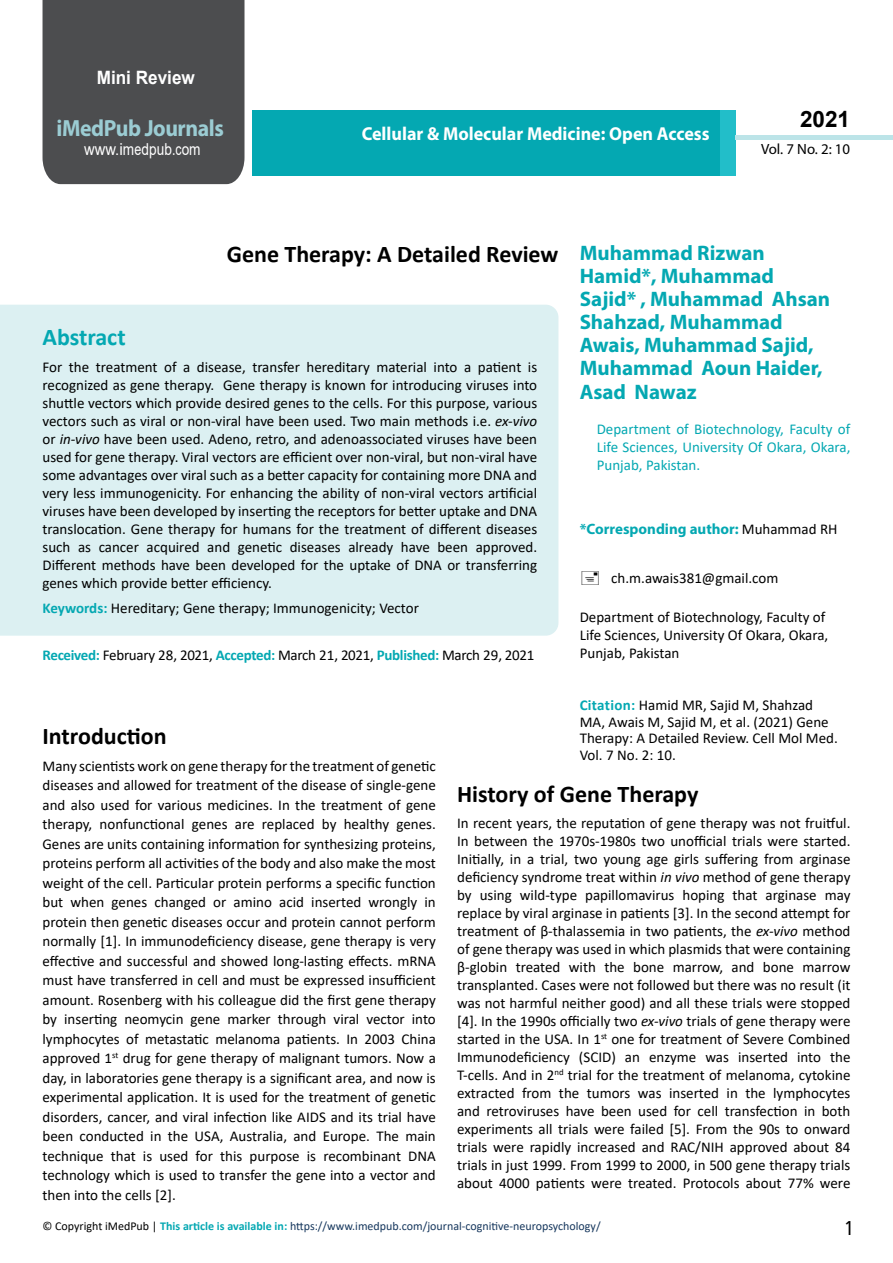
<style>
.page{position:relative;width:893px;height:1263px;background:#fff}
.page>*{position:absolute;margin:0;border:0;box-sizing:border-box;transform-origin:0 0}
.t1{font:25.5px "Tunga";color:#000}
.t2{font:700 24px "Calibri";color:#000}
.t3{font:700 24px "Calibri";color:#04a8b2}
.t4{font:700 23.4px "Myriad Pro";letter-spacing:-.02em;color:#9bccd3;scale:.93 1}
.t5{font:700 22.5px "Arial";color:#000}
.t6{font:700 21px/23.1px "Myriad Pro";color:#04a8b2}
.t7{font:700 18.75px "Myriad Pro";color:#fff;scale:.96 1}
.t8{font:700 18.45px "Arial";color:#fff;scale:.93 1}
.t9{font:16.5px "Arial";letter-spacing:.005em;color:#fff;scale:.89 1}
.t10{font:15px/18px "Calibri";color:#000;text-align:justify}
.t11{font:15px/18px "Calibri";color:#04a8b2;text-align:justify}
.t12{font:15px "Calibri";letter-spacing:-.02em;color:#000}
.t13{font:700 15px "Myriad Pro";color:#04a8b2}
.t14{font:14.85px "Myriad Pro";color:#000}
.t15{font:12px "Calibri";color:#16375d}
.s1{font-family:"Calibri"}
.s2{font-style:italic}
.s3{font-weight:700;color:#04a8b2}
.s4{font-family:"Calibri";font-weight:400;color:#000}
.s5{color:#000}
</style>
<div class="page">
<div style="left:252px;top:110px;width:469px;height:66px;background:#04a8b2"></div>
<div style="left:720px;top:110px;width:16px;height:66px;background:#22bec9"></div>
<div style="left:736px;top:135px;width:157px;height:5px;background:#bce4e8"></div>
<div style="left:43px;top:0;width:201px;height:184px;background:#4c4d4f"></div>
<div style="left:0;top:305px;width:558px;height:331px;background:#dcf0f2"></div>
<p class="t8" style="left:97px;top:64px;width:107px">Mini Review</p>
<h3 class="t4" style="left:57px;top:113px;width:181px">iMedPub Journals</h3>
<p class="t9" style="left:84px;top:138px;width:132px">www.imedpub<span class="s1">.</span>com</p>
<p class="t7" style="left:362px;top:121px;width:364px">Cellular &amp; Molecular Medicine: Open Access</p>
<h3 class="t5" style="left:800px;top:104px;width:52px">2021</h3>
<p class="t14" style="left:761px;top:140px;width:91px">Vol. 7 No. 2: 10</p>
<h3 class="t6" style="left:580px;top:241px;width:252px">Muhammad Rizwan<br>Hamid*, Muhammad<br>Sajid* , Muhammad Ahsan<br>Shahzad, Muhammad<br>Awais, Muhammad Sajid,<br>Muhammad Aoun Haider,<br>Asad Nawaz</h3>
<p class="t11" style="left:597px;top:419px;width:255px">Department of Biotechnology, Faculty of Life Sciences, University Of Okara, Okara, Punjab, Pakistan.</p>
<h2 class="t2" style="left:227px;top:237px;width:333px">Gene Therapy: A Detailed Review</h2>
<h2 class="t3" style="left:43px;top:320px;width:85px">Abstract</h2>
<p class="t10" style="left:43px;top:358px;width:496px">For the treatment of a disease, transfer hereditary material into a patient is recognized as gene therapy. Gene therapy is known for introducing viruses into shuttle vectors which provide desired genes to the cells. For this purpose, various vectors such as viral or non-viral have been used. Two main methods i.e. <span class="s2">ex-vivo </span>or <span class="s2">in-vivo</span> have been used. Adeno, retro, and adenoassociated viruses have been used for gene therapy. Viral vectors are efficient over non-viral, but non-viral have some advantages over viral such as a better capacity for containing more DNA and very less immunogenicity. For enhancing the ability of non-viral vectors artificial viruses have been developed by inserting the receptors for better uptake and DNA translocation. Gene therapy for humans for the treatment of different diseases such as cancer acquired and genetic diseases already have been approved.<br>Different methods have been developed for the uptake of DNA or transferring genes which provide better efficiency.</p>
<p class="t10" style="left:43px;top:599px;width:378px"><span class="s3">Keywords:</span> Hereditary; Gene therapy; Immunogenicity; Vector</p>
<p class="t12" style="left:43px;top:644px;width:493px"><span class="s3">Received:</span> February 28, 2021, <span class="s3">Accepted:</span> March 21, 2021, <span class="s3">Published:</span> March 29, 2021</p>
<p class="t13" style="left:580px;top:519px;width:259px">*Corresponding author: <span class="s4">Muhammad RH</span></p>
<p class="t10" style="left:611px;top:569px;width:169px">ch.m.awais381@gmail.com</p>
<p class="t10" style="left:580px;top:608px;width:250px;text-align:left">Department of Biotechnology, Faculty of<br>Life Sciences, University Of Okara, Okara,<br>Punjab, Pakistan</p>
<p class="t10" style="left:580px;top:697px;width:260px;line-height:16.5px;text-align:left"><span class="s3">Citation:</span> Hamid MR, Sajid M, Shahzad<br>MA, Awais M, Sajid M, et al. (2021) Gene<br>Therapy: A Detailed Review. Cell Mol Med.<br>Vol. 7 No. 2: 10.</p>
<h2 class="t2" style="left:43px;top:719px;width:126px">Introduction</h2>
<p class="t10" style="left:43px;top:756px;width:395px;line-height:19.5px">Many scientists work on gene therapy for the treatment of genetic diseases and allowed for treatment of the disease of single-gene and also used for various medicines. In the treatment of gene therapy, nonfunctional genes are replaced by healthy genes.<br>Genes are units containing information for synthesizing proteins, proteins perform all activities of the body and also make the most weight of the cell. Particular protein performs a specific function but when genes changed or amino acid inserted wrongly in protein then genetic diseases occur and protein cannot perform normally [1]. In immunodeficiency disease, gene therapy is very effective and successful and showed long-lasting effects. mRNA must have transferred in cell and must be expressed insufficient amount. Rosenberg with his colleague did the first gene therapy by inserting neomycin gene marker through viral vector into lymphocytes of metastatic melanoma patients. In 2003 China approved 1<sup>st</sup> drug for gene therapy of malignant tumors. Now a day, in laboratories gene therapy is a significant area, and now is experimental application. It is used for the treatment of genetic disorders, cancer, and viral infection like AIDS and its trial have been conducted in the USA, Australia, and Europe. The main technique that is used for this purpose is recombinant DNA technology which is used to transfer the gene into a vector and then into the cells [2].</p>
<h2 class="t2" style="left:457px;top:777px;width:243px">History of Gene Therapy</h2>
<p class="t10" style="left:457px;top:814px;width:395px">In recent years, the reputation of gene therapy was not fruitful.<br>In between the 1970s-1980s two unofficial trials were started.<br>Initially, in a trial, two young age girls suffering from arginase deficiency syndrome treat within <span class="s2">in vivo</span> method of gene therapy by using wild-type papillomavirus hoping that arginase may replace by viral arginase in patients [3]. In the second attempt for treatment of β-thalassemia in two patients, the <span class="s2">ex-vivo</span> method of gene therapy was used in which plasmids that were containing β-globin treated with the bone marrow, and bone marrow transplanted. Cases were not followed but there was no result (it was not harmful neither good) and all these trials were stopped [4]. In the 1990s officially two <span class="s2">ex-vivo</span> trials of gene therapy were started in the USA. In 1<sup>st</sup> one for treatment of Severe Combined Immunodeficiency (SCID) an enzyme was inserted into the T-cells. And in 2<sup>nd</sup> trial for the treatment of melanoma, cytokine extracted from the tumors was inserted in the lymphocytes and retroviruses have been used for cell transfection in both experiments all trials were failed [5]. From the 90s to onward trials were rapidly increased and RAC/NIH approved about 84 trials in just 1999. From 1999 to 2000, in 500 gene therapy trials about 4000 patients were treated. Protocols about 77% were</p>
<p class="t15" style="left:43px;top:1217px;width:560px"><span class="s5">© Copyright iMedPub |</span> <span class="s3">This article is available in:</span> https://www.imedpub.com/journal-cognitive-neuropsychology/</p>
<h1 class="t1" style="left:845px;top:1211px;width:9px">1</h1>
</div>
